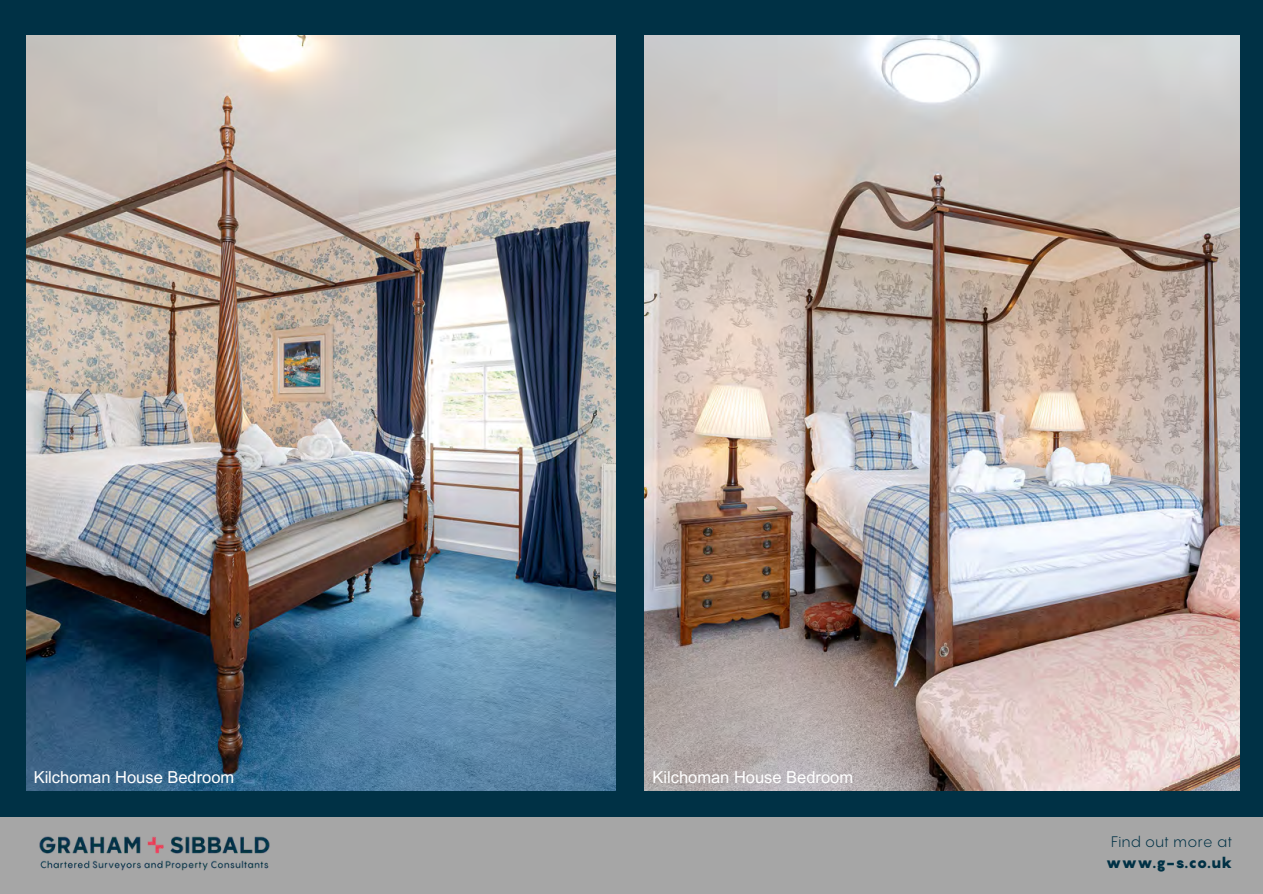
<style>
.page{position:relative;width:1263px;height:894px;background:#fff}
.page>*{position:absolute;margin:0;border:0;box-sizing:border-box;transform-origin:0 0}
.t1{font:16.5px "Arial MT Pro";color:#fff}
.t2{font:15px "Pangram";color:#003145}
.t3{font:900 15px "Pangram";color:#003145}
</style>
<div class="page">
<div style="left:0;top:0;width:1263px;height:893px;background:#003145"></div>
<img style="left:26px;top:35px;width:590px;height:755px">
<img style="left:644px;top:35px;width:595px;height:755px">
<div style="left:0;top:817px;width:1263px;height:76px;background:#a6a6a6"></div>
<img style="left:39px;top:836px;width:231px;height:35px">
<p class="t1" style="left:34px;top:770px;width:202px">Kilchoman House Bedroom</p>
<p class="t1" style="left:652px;top:770px;width:202px">Kilchoman House Bedroom</p>
<p class="t2" style="left:1111px;top:832px;width:123px">Find out more at</p>
<p class="t3" style="left:1106px;top:852px;width:128px">www.g-s.co.uk</p>
</div>
